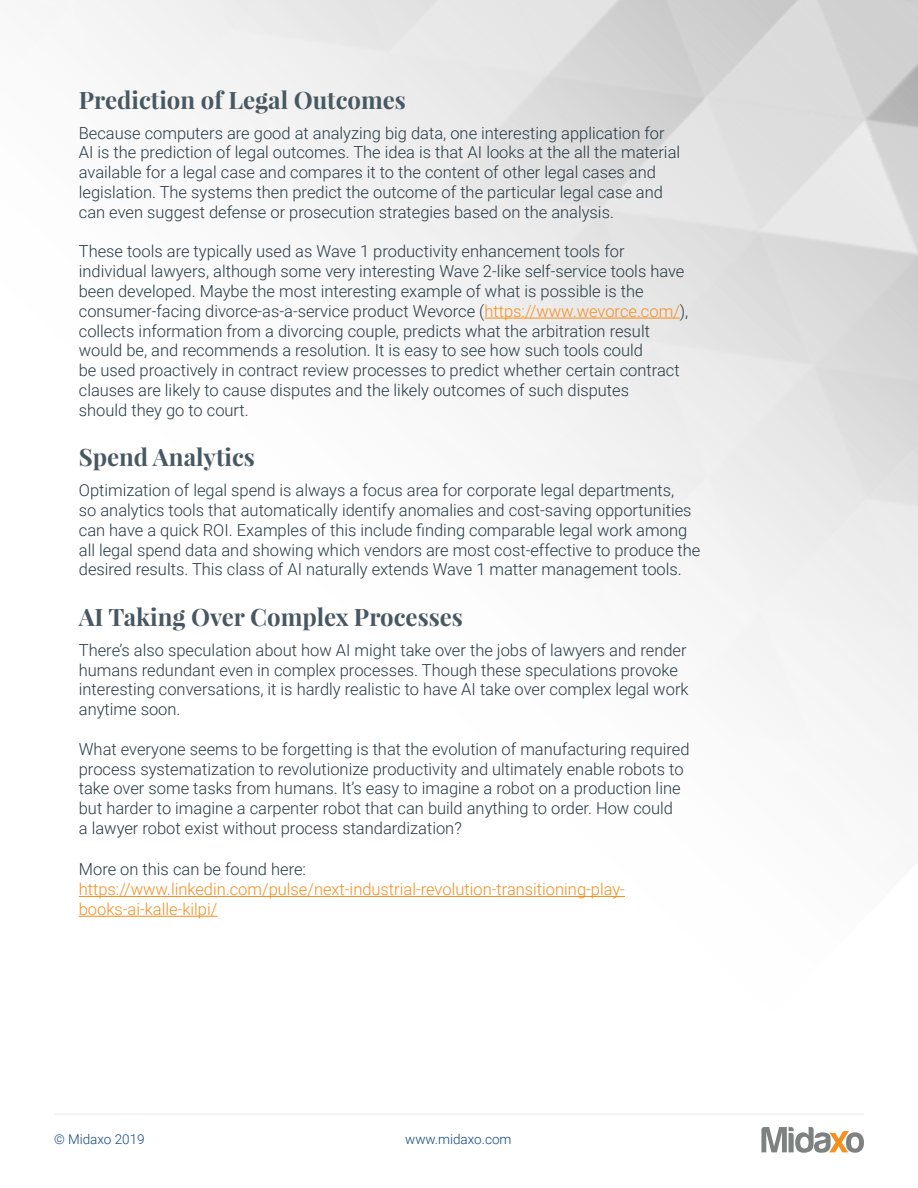
<style>
.page{position:relative;width:918px;height:1188px;background:#fff}
.page>*{position:absolute;margin:0;border:0;box-sizing:border-box;transform-origin:0 0}
.H4_Section_Header{font:700 24px "Playfair Display";color:#485862}
.H5_Paragraph{font:300 16.5px/19.8px "Roboto";color:#263943}
.H5_Paragraph-2{font:300 16.5px/19.8px "Roboto";color:#f68e1e}
.t1{font:300 13.5px "Roboto";color:#0f4781}
.s1{color:#f68e1e}
.s2{color:#263943}
</style>
<div class="page">
<img style="left:54px;top:0;width:864px;height:1153px">
<hr style="left:485px;top:318px;width:195px;height:1px;background:#f68e1e">
<hr style="left:79px;top:896px;width:546px;height:1px;background:#f68e1e">
<hr style="left:79px;top:916px;width:138px;height:1px;background:#f68e1e">
<p class="H4_Section_Header" style="left:79px;top:85px;width:329px">Prediction of Legal Outcomes</p>
<p class="H5_Paragraph" style="left:79px;top:122px;width:603px">Because computers are good at analyzing big data, one interesting application for AI is the prediction of legal outcomes. The idea is that AI looks at the all the material available for a legal case and compares it to the content of other legal cases and legislation. The systems then predict the outcome of the particular legal case and can even suggest defense or prosecution strategies based on the analysis.</p>
<p class="H5_Paragraph" style="left:79px;top:241px;width:611px">These tools are typically used as Wave 1 productivity enhancement tools for individual lawyers, although some very interesting Wave 2-like self-service tools have been developed. Maybe the most interesting example of what is possible is the consumer-facing divorce-as-a-service product Wevorce (<span class="s1">https://www.wevorce.com/</span>), collects information from a divorcing couple, predicts what the arbitration result would be, and recommends a resolution. It is easy to see how such tools could<br>be used proactively in contract review processes to predict whether certain contract clauses are likely to cause disputes and the likely outcomes of such disputes<br>should they go to court.</p>
<p class="H4_Section_Header" style="left:79px;top:442px;width:178px">Spend Analytics</p>
<p class="H5_Paragraph" style="left:79px;top:480px;width:623px">Optimization of legal spend is always a focus area for corporate legal departments,<br>so analytics tools that automatically identify anomalies and cost-saving opportunities can have a quick ROI. Examples of this include finding comparable legal work among all legal spend data and showing which vendors are most cost-effective to produce the desired results. This class of AI naturally extends Wave 1 matter management tools.</p>
<p class="H4_Section_Header" style="left:79px;top:602px;width:386px">AI Taking Over Complex Processes</p>
<p class="H5_Paragraph" style="left:79px;top:639px;width:611px">There’s also speculation about how AI might take over the jobs of lawyers and render humans redundant even in complex processes. Though these speculations provoke interesting conversations, it is hardly realistic to have AI take over complex legal work anytime soon.</p>
<p class="H5_Paragraph" style="left:79px;top:738px;width:612px">What everyone seems to be forgetting is that the evolution of manufacturing required process systematization to revolutionize productivity and ultimately enable robots to take over some tasks from humans. It’s easy to imagine a robot on a production line but harder to imagine a carpenter robot that can build anything to order. How could<br>a lawyer robot exist without process standardization?</p>
<p class="H5_Paragraph-2" style="left:79px;top:859px;width:548px"><span class="s2">More on this can be found here: </span>https://www.linkedin.com/pulse/next-industrial-revolution-transitioning-play&shy;books-ai-kalle-kilpi/</p>
<p class="t1" style="left:54px;top:1130px;width:92px">© Midaxo 2019</p>
<p class="t1" style="left:405px;top:1130px;width:108px">www.midaxo.com</p>
</div>
